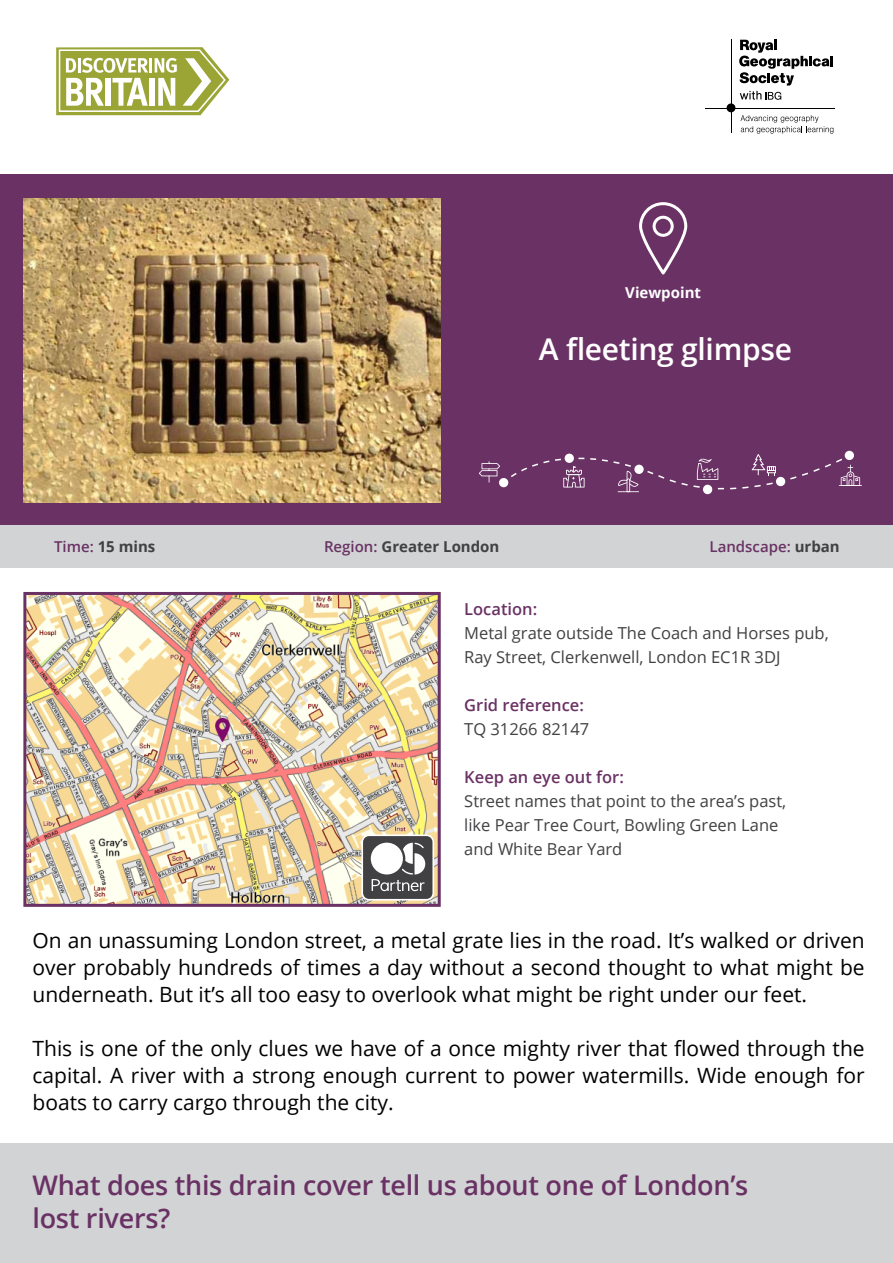
<style>
.page{position:relative;width:893px;height:1263px;background:#fff}
.page>*{position:absolute;margin:0;border:0;box-sizing:border-box;transform-origin:0 0}
.t1{font:600 30px "Open Sans";letter-spacing:-.01em;color:#fff}
.t2{font:600 27px/33px "Open Sans";letter-spacing:-.01em;color:#6a3264}
.t3{font:21px/27px "Open Sans";color:#000;text-align:justify}
.t4{font:16.5px/24px "Open Sans";color:#414042}
.t5{font:600 16.5px "Open Sans";color:#6a3264}
.t6{font:700 15px "Open Sans";color:#414042}
.t7{font:600 15px "Open Sans";color:#6a3264}
.t8{font:700 15px "Open Sans";color:#fff}
.s1{font-weight:600;color:#6a3264}
.s2{font-weight:700;color:#414042}
</style>
<div class="page">
<img style="left:27px;top:596px;width:410px;height:307px">
<div style="left:23px;top:592px;width:418px;height:315px;border:3px solid #6a3264"></div>
<div style="left:0;top:174px;width:893px;height:351px;background:#6a3264"></div>
<div style="left:0;top:525px;width:893px;height:43px;background:#d1d3d4"></div>
<svg style="left:639px;top:202px;width:48px;height:72px"></svg>
<svg style="left:479px;top:450px;width:383px;height:45px"></svg>
<div style="left:499px;top:478px;width:9px;height:9px;background:#fff;border-radius:50%"></div>
<div style="left:0;top:1144px;width:893px;height:119px;background:#d1d3d4"></div>
<svg style="left:56px;top:47px;width:173px;height:68px"></svg>
<div style="left:727px;top:103px;width:8px;height:9px;background:#000;border-radius:50%"></div>
<hr style="left:705px;top:108px;width:130px;height:1px;background:#000">
<svg style="left:739px;top:40px;width:94px;height:60px"></svg>
<hr style="left:731px;top:39px;width:1px;height:93px;background:#000">
<svg style="left:740px;top:115px;width:93px;height:19px"></svg>
<img style="left:23px;top:199px;width:418px;height:304px">
<svg style="left:361px;top:834px;width:73px;height:66px"></svg>
<div style="left:371px;top:843px;width:32px;height:31px;background:#fff;border-radius:50%"></div>
<p class="t8" style="left:625px;top:281px;width:77px">Viewpoint</p>
<h1 class="t1" style="left:539px;top:329px;width:255px">A fleeting glimpse</h1>
<p class="t6" style="left:54px;top:536px;width:103px"><span class="s1">Time:</span> 15 mins</p>
<p class="t6" style="left:324px;top:536px;width:177px"><span class="s1">Region:</span> Greater London</p>
<p class="t7" style="left:710px;top:536px;width:132px">Landscape: <span class="s2">urban</span></p>
<p class="t5" style="left:464px;top:598px;width:74px">Location:</p>
<p class="t4" style="left:464px;top:621px;width:366px">Metal grate outside The Coach and Horses pub,<br>Ray Street, Clerkenwell, London EC1R 3DJ</p>
<p class="t5" style="left:464px;top:694px;width:121px">Grid reference:</p>
<p class="t4" style="left:464px;top:717px;width:126px">TQ 31266 82147</p>
<p class="t5" style="left:464px;top:766px;width:161px">Keep an eye out for:</p>
<p class="t4" style="left:464px;top:789px;width:323px">Street names that point to the area’s past, like Pear Tree Court, Bowling Green Lane and White Bear Yard</p>
<p class="t3" style="left:33px;top:926px;width:834px">On an unassuming London street, a metal grate lies in the road. It’s walked or driven over probably hundreds of times a day without a second thought to what might be underneath. But it’s all too easy to overlook what might be right under our feet.</p>
<p class="t3" style="left:33px;top:1034px;width:834px">This is one of the only clues we have of a once mighty river that flowed through the capital. A river with a strong enough current to power watermills. Wide enough for boats to carry cargo through the city.</p>
<p class="t2" style="left:33px;top:1168px;width:717px">What does this drain cover tell us about one of London’s lost rivers?</p>
</div>
